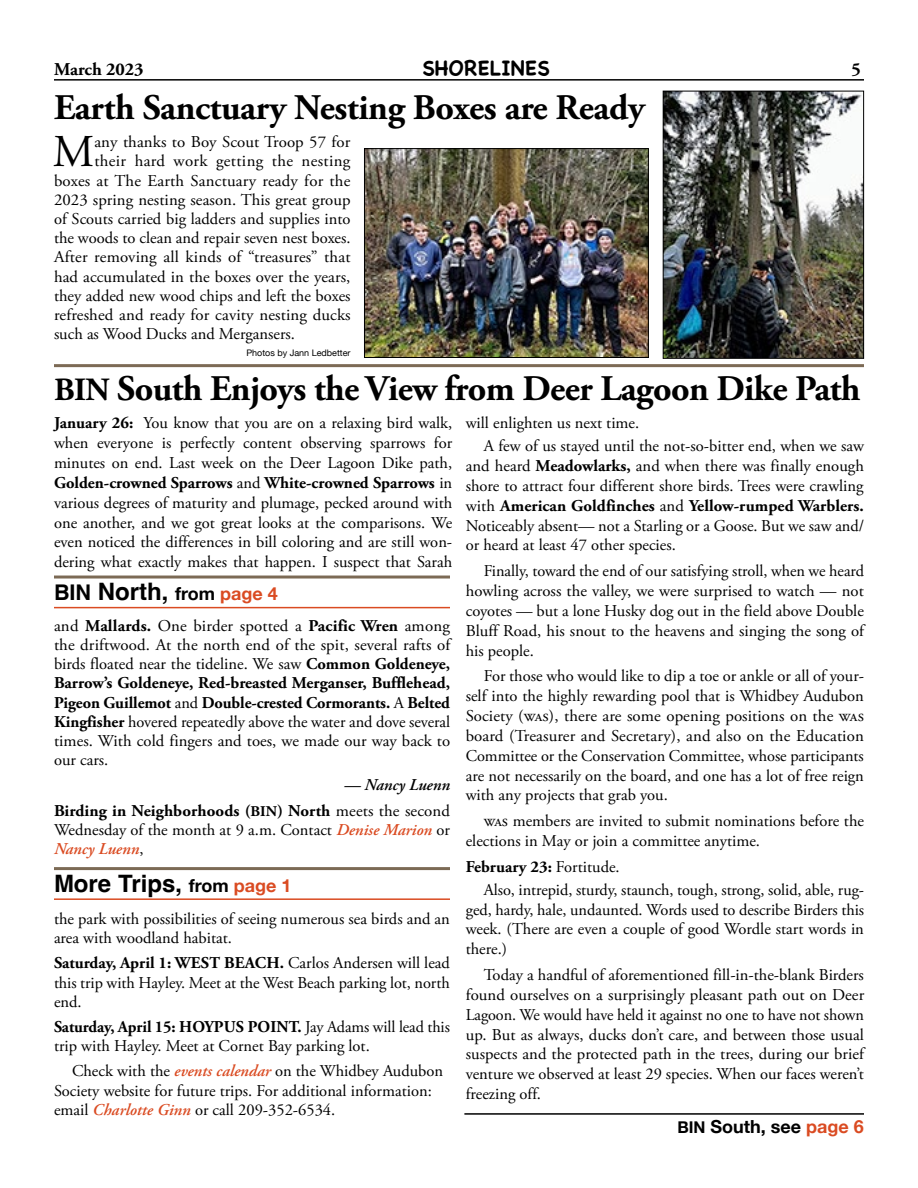
<style>
.page{position:relative;width:918px;height:1188px;background:#fff}
.page>*{position:absolute;margin:0;border:0;box-sizing:border-box;transform-origin:0 0}
.body_text_first{font:45.45px "Adobe Garamond Pro";color:#000}
.eHeading-lineAbove{font:700 36px "Adobe Garamond Pro";letter-spacing:-.015em;color:#000}
.Heading{font:700 36px "Adobe Garamond Pro";letter-spacing:-.01em;color:#000}
.Jump_from_head-line{font:700 24px "Helvetica";color:#000}
.t1{font:700 21px "Chalkboard SE";color:#000}
.continued_on{font:700 18px "Helvetica Neue";color:#000}
.t2{font:700 18px "Adobe Garamond Pro";color:#000}
.body_text{font:16.5px/19.8px "Adobe Garamond Pro";color:#000;text-align:justify}
.Sightings{font:16.5px/19.8px "Adobe Garamond Pro";color:#000;text-align:justify}
.body_text_first-2{font:16.5px "Adobe Garamond Pro";letter-spacing:.005em;color:#000}
.FieldTrip{font:16.5px/19.2px "Adobe Garamond Pro";letter-spacing:-.005em;color:#000}
.Sightings-2{font:700 16.5px "Adobe Garamond Pro";color:#000}
.author{font:italic 600 16.5px "Adobe Garamond Pro";color:#000}
.credit{font:9px "Helvetica Neue";color:#000}
.s1{font-family:"Adobe Garamond Pro Bold SC900";font-weight:400;font-size:32.4px}
.s2{font-weight:700}
.s3{font-weight:400}
.s4{font-family:"Helvetica Neue Bold SC900";font-weight:400;font-size:16.2px}
.s5{color:#da4b22}
.s6{font-family:"Helvetica Bold SC900";font-weight:400;font-size:21.6px}
.s7{font-family:"Helvetica Neue";font-size:18px}
.s8{font-family:"Helvetica Neue";font-size:18px;color:#da4b22}
.s9{font-family:"Adobe Garamond Pro Bold SC900"}
.s10{font-family:"Adobe Garamond Pro Bold SC900";font-size:14.85px}
.s11{font-weight:600;font-style:italic;color:#da4b22}
</style>
<div class="page">
<hr style="left:54px;top:79px;width:810px;height:2px;background:#000">
<img style="left:665px;top:93px;width:197px;height:264px">
<div style="left:663px;top:91px;width:201px;height:268px;border:1px solid #000"></div>
<img style="left:366px;top:150px;width:281px;height:206px">
<div style="left:364px;top:148px;width:285px;height:210px;border:1px solid #000"></div>
<hr style="left:54px;top:867px;width:396px;height:3px;background:#7c6a55">
<hr style="left:54px;top:898px;width:396px;height:2px;background:#da4b22">
<hr style="left:54px;top:576px;width:396px;height:3px;background:#7c6a55">
<hr style="left:54px;top:607px;width:396px;height:1px;background:#da4b22">
<hr style="left:54px;top:364px;width:810px;height:3px;background:#7c6a55">
<hr style="left:464px;top:1113px;width:400px;height:2px;background:#000">
<p class="t2" style="left:54px;top:58px;width:91px">March 2023</p>
<p class="t1" style="left:422px;top:55px;width:129px">SHORELINES</p>
<p class="t2" style="left:852px;top:58px;width:11px">5</p>
<p class="Heading" style="left:54px;top:87px;width:592px">Earth Sanctuary Nesting Boxes are Ready</p>
<p class="body_text_first" style="left:53px;top:125px;width:43px">M</p>
<p class="body_text_first-2" style="left:94px;top:132px;width:258px">any thanks to Boy Scout Troop 57 for</p>
<p class="body_text_first-2" style="left:94px;top:151px;width:258px">their hard work getting the nesting</p>
<p class="body_text_first-2" style="left:54px;top:170px;width:298px">boxes at The Earth Sanctuary ready for the</p>
<p class="body_text_first-2" style="left:54px;top:190px;width:298px">2023 spring nesting season. This great group</p>
<p class="body_text_first-2" style="left:54px;top:209px;width:298px">of Scouts carried big ladders and supplies into</p>
<p class="body_text_first-2" style="left:54px;top:228px;width:298px">the woods to clean and repair seven nest boxes.</p>
<p class="body_text_first-2" style="left:54px;top:247px;width:298px">After removing all kinds of “treasures” that</p>
<p class="body_text_first-2" style="left:54px;top:266px;width:298px">had accumulated in the boxes over the years,</p>
<p class="body_text_first-2" style="left:54px;top:286px;width:298px">they added new wood chips and left the boxes</p>
<p class="body_text_first-2" style="left:54px;top:305px;width:298px">refreshed and ready for cavity nesting ducks</p>
<p class="body_text_first-2" style="left:54px;top:324px;width:243px">such as Wood Ducks and Mergansers.</p>
<p class="credit" style="left:246px;top:346px;width:106px">Photos by Jann Ledbetter</p>
<p class="eHeading-lineAbove" style="left:54px;top:367px;width:808px"><span class="s1">bin</span> South Enjoys the View from Deer Lagoon Dike Path</p>
<p class="Sightings" style="left:54px;top:414px;width:400px"><span class="s2">January 26:</span> You know that you are on a relaxing bird walk, when everyone is perfectly content observing sparrows for minutes on end. Last week on the Deer Lagoon Dike path, <span class="s2">Golden-crowned Sparrows</span> and <span class="s2">White-crowned Sparrows</span> in various degrees of maturity and plumage, pecked around with one another, and we got great looks at the comparisons. We even noticed the differences in bill coloring and are still won&shy;dering what exactly makes that happen. I suspect that Sarah</p>
<p class="Sightings" style="left:466px;top:414px;width:175px">will enlighten us next time.</p>
<p class="body_text" style="left:466px;top:437px;width:400px;text-indent:18px">A few of us stayed until the not-so-bitter end, when we saw and heard <span class="s2">Meadowlarks,</span> and when there was finally enough shore to attract four different shore birds. Trees were crawling with <span class="s2">American Goldfinches</span> and <span class="s2">Yellow-rumped Warblers.<br></span>Noticeably absent— not a Starling or a Goose. But we saw and/ or heard at least 47 other species.</p>
<p class="body_text" style="left:466px;top:562px;width:400px;text-indent:18px">Finally, toward the end of our satisfying stroll, when we heard howling across the valley, we were surprised to watch — not coyotes — but a lone Husky dog out in the field above Double Bluff Road, his snout to the heavens and singing the song of his people.</p>
<p class="body_text" style="left:466px;top:667px;width:400px;text-indent:18px">For those who would like to dip a toe or ankle or all of your&shy;self into the highly rewarding pool that is Whidbey Audubon Society (was), there are some opening positions on the was board (Treasurer and Secretary), and also on the Education Committee or the Conservation Committee, whose participants are not necessarily on the board, and one has a lot of free reign with any projects that grab you.</p>
<p class="body_text" style="left:466px;top:812px;width:400px;text-indent:18px">was members are invited to submit nominations before the elections in May or join a committee anytime.</p>
<p class="Sightings-2" style="left:466px;top:857px;width:156px">February 23: <span class="s3">Fortitude.</span></p>
<p class="body_text" style="left:466px;top:880px;width:400px;text-indent:18px">Also, intrepid, sturdy, staunch, tough, strong, solid, able, rug&shy;ged, hardy, hale, undaunted. Words used to describe Birders this week. (There are even a couple of good Wordle start words in there.)</p>
<p class="body_text" style="left:466px;top:965px;width:400px;text-indent:18px">Today a handful of aforementioned fill-in-the-blank Birders found ourselves on a surprisingly pleasant path out on Deer Lagoon. We would have held it against no one to have not shown up. But as always, ducks don’t care, and between those usual suspects and the protected path in the trees, during our brief venture we observed at least 29 species. When our faces weren’t freezing off.</p>
<p class="continued_on" style="left:677px;top:1112px;width:188px"><span class="s4">bin</span> South, see <span class="s5">page 6</span></p>
<p class="Jump_from_head-line" style="left:54px;top:577px;width:225px"><span class="s6">bin</span> North, <span class="s7">from</span> <span class="s8">page 4</span></p>
<p class="body_text" style="left:54px;top:617px;width:398px;line-height:19.2px">and <span class="s2">Mallards.</span> One birder spotted a <span class="s2">Pacific Wren</span> among the driftwood. At the north end of the spit, several rafts of birds floated near the tideline. We saw <span class="s2">Common Goldeneye, Barrow’s Goldeneye, Red-breasted Merganser, Bufflehead, Pigeon Guillemot</span> and <span class="s2">Double-crested Cormorants.</span> A <span class="s2">Belted Kingfisher</span> hovered repeatedly above the water and dove several times. With cold fingers and toes, we made our way back to our cars.</p>
<p class="author" style="left:344px;top:776px;width:107px">— Nancy Luenn</p>
<p class="body_text" style="left:54px;top:801px;width:398px;line-height:19.2px"><span class="s2">Birding in Neighborhoods</span> <span class="s9">(</span><span class="s10">bin</span><span class="s9">)</span> <span class="s2">North</span> meets the second Wednesday of the month at 9 a.m. Contact <span class="s11">Denise Marion</span> or <span class="s11">Nancy Luenn</span>,</p>
<p class="Jump_from_head-line" style="left:54px;top:869px;width:239px">More Trips, <span class="s7">from</span> <span class="s8">page 1</span></p>
<p class="FieldTrip" style="left:54px;top:910px;width:397px">the park with possibilities of seeing numerous sea birds and an area with woodland habitat.</p>
<p class="FieldTrip" style="left:54px;top:954px;width:397px;text-align:justify"><span class="s2">Saturday, April 1: WEST BEACH.</span> Carlos Andersen will lead this trip with Hayley. Meet at the West Beach parking lot, north end.</p>
<p class="FieldTrip" style="left:54px;top:1018px;width:397px"><span class="s2">Saturday, April 15: HOYPUS POINT.</span> Jay Adams will lead this trip with Hayley. Meet at Cornet Bay parking lot.</p>
<p class="body_text" style="left:54px;top:1062px;width:391px;line-height:19.2px;text-align:left;text-indent:18px">Check with the <span class="s11">events calendar</span> on the Whidbey Audubon<br>Society website for future trips. For additional information: email <span class="s11">Charlotte Ginn</span> or call 209-352-6534.</p>
</div>
